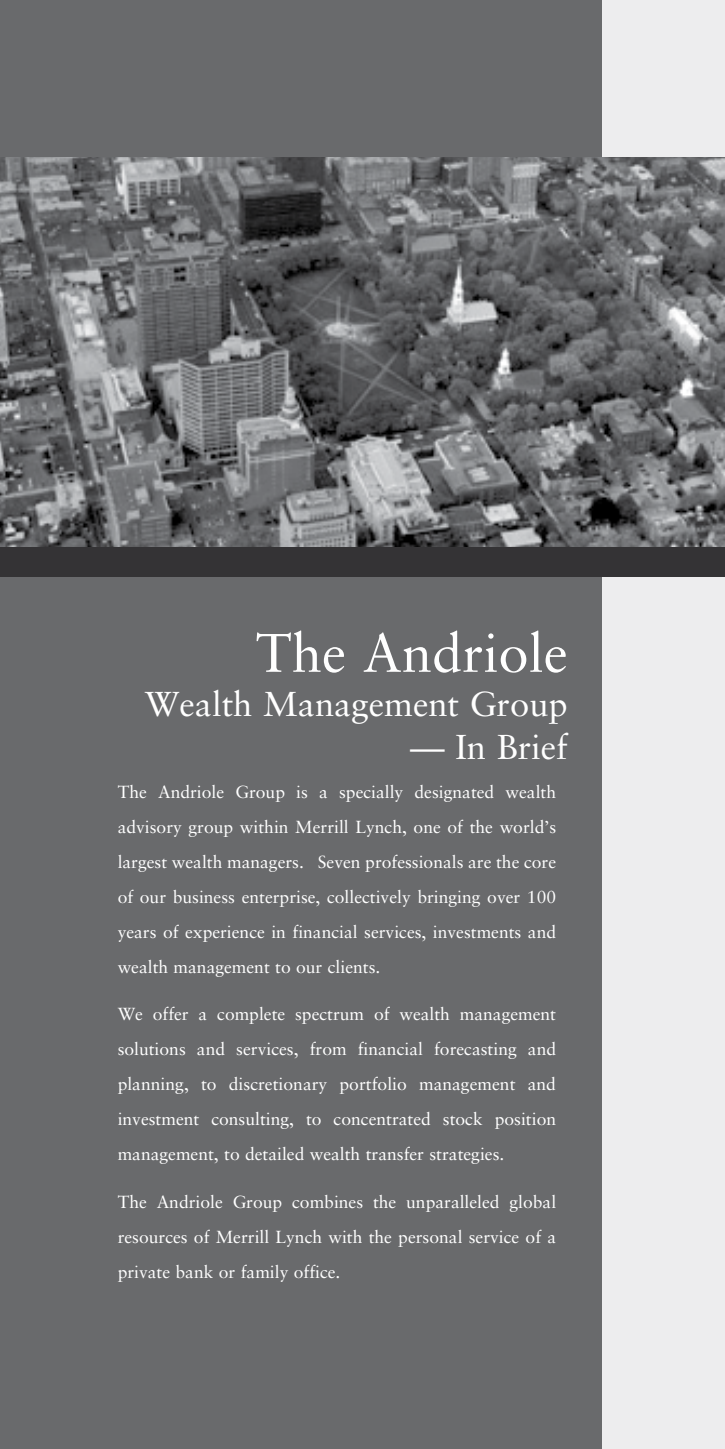
<style>
.page{position:relative;width:725px;height:1449px;background:#fff}
.page>*{position:absolute;margin:0;border:0;box-sizing:border-box;transform-origin:0 0}
.t1{font:54.25px "Sabon";color:#fff}
.t2{font:34.65px "Sabon";color:#fff}
.t3{font:17.5px/35px "Sabon";color:#fff;text-align:justify}
</style>
<div class="page">
<div style="left:0;top:0;width:724px;height:1449px;background:#696a6c"></div>
<div style="left:602px;top:0;width:122px;height:1449px;background:#ededee"></div>
<img style="left:0;top:157px;width:724px;height:390px">
<div style="left:0;top:547px;width:724px;height:30px;background:#343335"></div>
<h1 class="t1" style="left:255px;top:621px;width:313px">The Andriole</h1>
<h2 class="t2" style="left:145px;top:683px;width:424px">Wealth Management Group</h2>
<h2 class="t2" style="left:410px;top:727px;width:159px">— In Brief</h2>
<p class="t3" style="left:118px;top:774px;width:440px">The Andriole Group is a specially designated wealth advisory group within Merrill Lynch, one of the world’s largest wealth managers. Seven professionals are the core of our business enterprise, collectively bringing over 100 years of experience in financial services, investments and wealth management to our clients.</p>
<p class="t3" style="left:118px;top:996px;width:440px">We offer a complete spectrum of wealth management solutions and services, from financial forecasting and planning, to discretionary portfolio management and investment consulting, to concentrated stock position management, to detailed wealth transfer strategies.</p>
<p class="t3" style="left:118px;top:1184px;width:440px">The Andriole Group combines the unparalleled global resources of Merrill Lynch with the personal service of a private bank or family office.</p>
</div>
